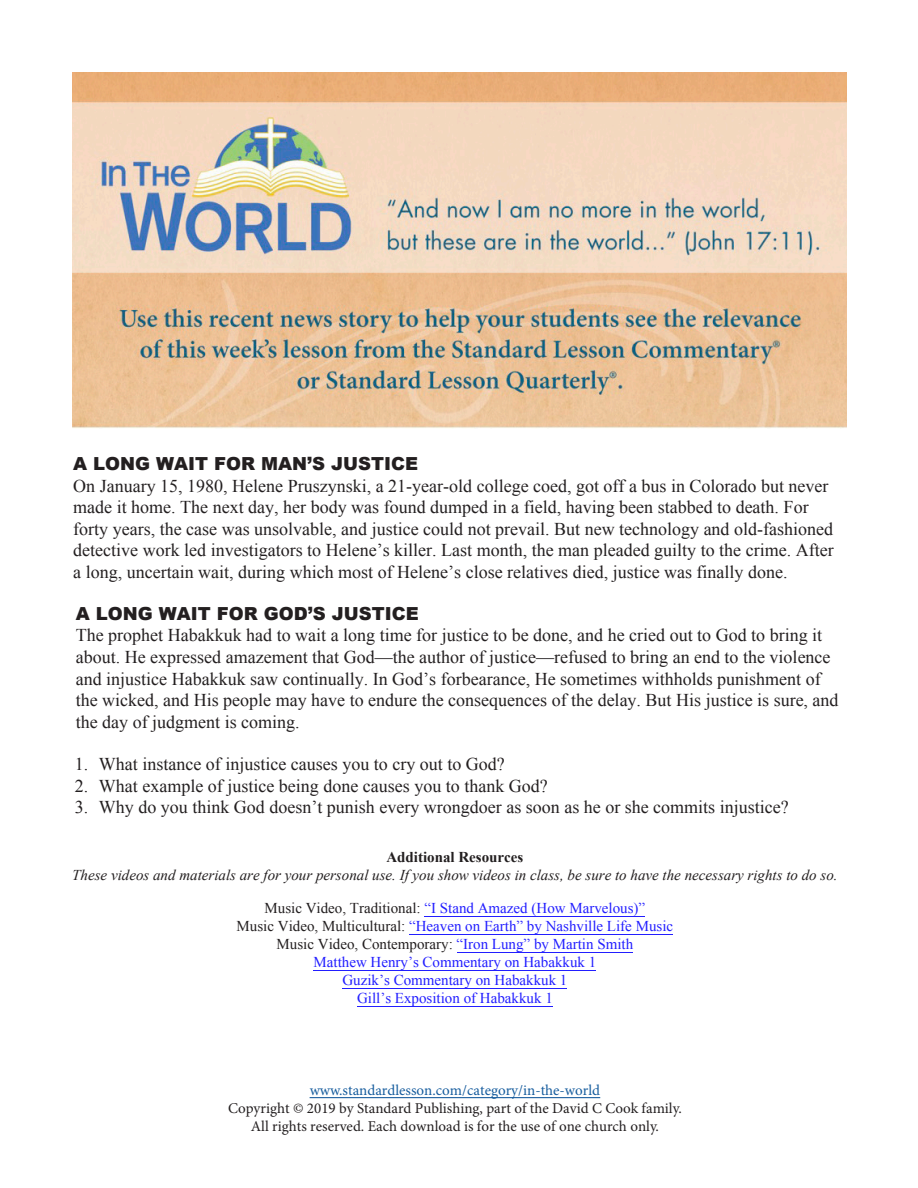
<style>
.page{position:relative;width:918px;height:1188px;background:#fff}
.page>*{position:absolute;margin:0;border:0;box-sizing:border-box;transform-origin:0 0}
.t1{font:18px/21.6px "Times New Roman";color:#231f20}
.t2{font:900 18px "Arial";color:#231f20}
.t3{font:15px/18px "Times New Roman";color:#221eff;text-align:center}
.t4{font:15px/18px "Minion Pro";color:#231f20;text-align:center}
.t5{font:italic 15px "Times New Roman";color:#221e1f}
.t6{font:15px "Minion Pro";color:#175d9e}
.t7{font:700 15px "Times New Roman";color:#221e1f}
.s1{font-family:"Arial";font-weight:900}
.s2{color:#221e1f}
</style>
<div class="page">
<img style="left:72px;top:72px;width:774px;height:356px">
<hr style="left:310px;top:1097px;width:290px;height:1px;background:#175d9e">
<hr style="left:357px;top:1006px;width:195px;height:1px;background:#221eff">
<hr style="left:343px;top:988px;width:224px;height:1px;background:#221eff">
<hr style="left:314px;top:970px;width:282px;height:1px;background:#221eff">
<hr style="left:457px;top:952px;width:176px;height:1px;background:#221eff">
<hr style="left:409px;top:934px;width:264px;height:1px;background:#221eff">
<hr style="left:425px;top:916px;width:220px;height:1px;background:#221eff">
<p class="t1" style="left:73px;top:453px;width:762px"><span class="s1">A LONG WAIT FOR MAN’S JUSTICE<br></span>On January 15, 1980, Helene Pruszynski, a 21-year-old college coed, got off a bus in Colorado but never made it home. The next day, her body was found dumped in a field, having been stabbed to death. For forty years, the case was unsolvable, and justice could not prevail. But new technology and old-fashioned detective work led investigators to Helene’s killer. Last month, the man pleaded guilty to the crime. After a long, uncertain wait, during which most of Helene’s close relatives died, justice was finally done.</p>
<p class="t2" style="left:76px;top:600px;width:345px">A LONG WAIT FOR GOD’S JUSTICE</p>
<p class="t1" style="left:76px;top:624px;width:764px">The prophet Habakkuk had to wait a long time for justice to be done, and he cried out to God to bring it about. He expressed amazement that God—the author of justice—refused to bring an end to the violence and injustice Habakkuk saw continually. In God’s forbearance, He sometimes withholds punishment of the wicked, and His people may have to endure the consequences of the delay. But His justice is sure, and the day of judgment is coming.</p>
<p class="t1" style="left:75px;top:753px;width:431px">1. What instance of injustice causes you to cry out to God?</p>
<p class="t1" style="left:75px;top:775px;width:474px">2. What example of justice being done causes you to thank God?</p>
<p class="t1" style="left:75px;top:796px;width:715px">3. Why do you think God doesn’t punish every wrongdoer as soon as he or she commits injustice?</p>
<p class="t7" style="left:386px;top:847px;width:139px">Additional Resources</p>
<p class="t5" style="left:72px;top:865px;width:767px">These videos and materials are for your personal use. If you show videos in class, be sure to have the necessary rights to do so.</p>
<p class="t3" style="left:237px;top:899px;width:438px"><span class="s2">Music Video, Traditional:</span> “I Stand Amazed (How Marvelous)”<br><span class="s2">Music Video, Multicultural:</span> “Heaven on Earth” by Nashville Life Music <span class="s2">Music Video, Contemporary:</span> “Iron Lung” by Martin Smith<br>Matthew Henry’s Commentary on Habakkuk 1<br>Guzik’s Commentary on Habakkuk 1<br>Gill’s Exposition of Habakkuk 1</p>
<p class="t6" style="left:310px;top:1081px;width:292px">www.standardlesson.com/category/in-the-world</p>
<p class="t4" style="left:228px;top:1100px;width:455px">Copyright © 2019 by Standard Publishing, part of the David C Cook family.<br>All rights reserved. Each download is for the use of one church only.</p>
</div>
